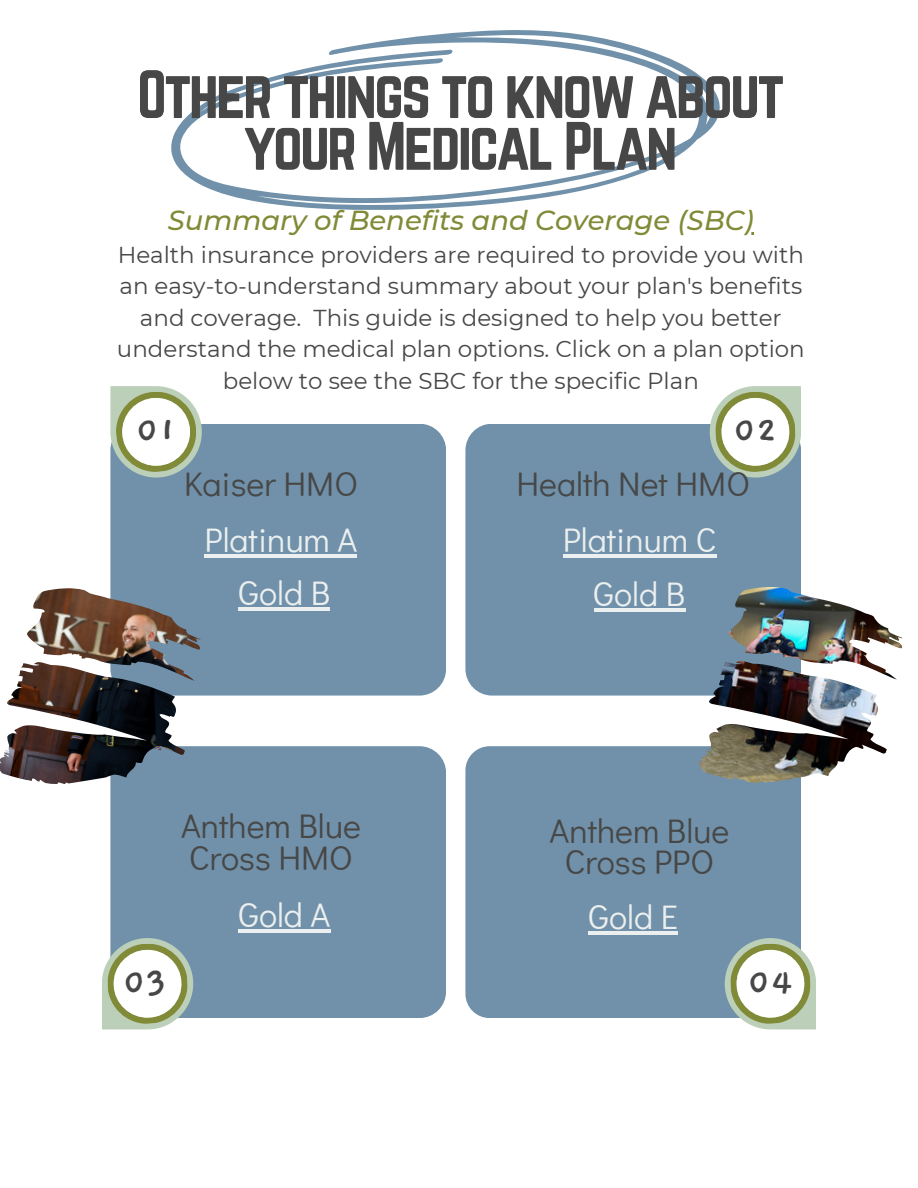
<style>
.page{position:relative;width:918px;height:1188px;background:#fff}
.page>*{position:absolute;margin:0;border:0;box-sizing:border-box;transform-origin:0 0}
.t1{font:59.85px/51.8px "Norwester";letter-spacing:-.045em;color:#474747;text-align:center}
.t2{font:700 39.9px "Gaegu";color:#474747}
.t3{font:34.05px/31.5px "Didact Gothic";color:#474747;text-align:center}
.t4{font:34.05px "Didact Gothic";color:#ebefef}
.t5{font:italic 500 27.45px "Montserrat";color:#818a36}
.t6{font:22.95px/31.5px "Montserrat";color:#474747;text-align:center}
</style>
<div class="page">
<div style="left:465px;top:746px;width:336px;height:272px;background:#7091a9;border-radius:24px"></div>
<div style="left:110px;top:746px;width:336px;height:272px;background:#7091a9;border-radius:27px"></div>
<div style="left:465px;top:424px;width:336px;height:272px;background:#7091a9;border-radius:27px"></div>
<svg style="left:710px;top:386px;width:91px;height:92px"></svg>
<div style="left:110px;top:424px;width:336px;height:272px;background:#7091a9;border-radius:27px"></div>
<svg style="left:110px;top:386px;width:92px;height:92px"></svg>
<svg style="left:102px;top:938px;width:91px;height:91px;background:#cbd4c3"></svg>
<svg style="left:725px;top:938px;width:91px;height:91px"></svg>
<svg style="left:171px;top:30px;width:549px;height:180px"></svg>
<img style="left:19px;top:587px;width:182px;height:159px">
<hr style="left:594px;top:609px;width:91px;height:3px;background:#ebefef">
<img style="left:721px;top:587px;width:182px;height:158px">
<hr style="left:204px;top:554px;width:153px;height:3px;background:#ebefef">
<hr style="left:239px;top:608px;width:91px;height:3px;background:#ebefef">
<hr style="left:563px;top:554px;width:153px;height:3px;background:#ebefef">
<hr style="left:238px;top:930px;width:93px;height:3px;background:#ebefef">
<hr style="left:589px;top:931px;width:89px;height:3px;background:#ebefef">
<p class="t1" style="left:137px;top:68px;width:649px">Other things to know about your Medical Plan</p>
<p class="t5" style="left:168px;top:203px;width:588px">Summary of Benefits and Coverage (SBC)</p>
<p class="t6" style="left:117px;top:239px;width:689px">Health insurance providers are required to provide you with an easy-to-understand summary about your plan's benefits and coverage. This guide is designed to help you better understand the medical plan options. Click on a plan option below to see the SBC for the specific Plan</p>
<p class="t2" style="left:136px;top:410px;width:41px">01</p>
<p class="t3" style="left:184px;top:467px;width:176px">Kaiser HMO</p>
<p class="t4" style="left:204px;top:516px;width:154px">Platinum A</p>
<p class="t4" style="left:239px;top:570px;width:93px">Gold B</p>
<p class="t2" style="left:734px;top:410px;width:45px">02</p>
<p class="t3" style="left:516px;top:467px;width:235px">Health Net HMO</p>
<p class="t4" style="left:563px;top:516px;width:155px">Platinum C</p>
<p class="t4" style="left:594px;top:571px;width:93px">Gold B</p>
<p class="t3" style="left:181px;top:809px;width:181px;text-align:left">Anthem Blue<br>Cross HMO</p>
<p class="t4" style="left:238px;top:892px;width:94px">Gold A</p>
<p class="t4" style="left:589px;top:893px;width:91px">Gold E</p>
<p class="t3" style="left:550px;top:814px;width:181px">Anthem Blue<br>Cross PPO</p>
<p class="t2" style="left:123px;top:962px;width:46px">03</p>
<p class="t2" style="left:748px;top:962px;width:46px">04</p>
</div>
